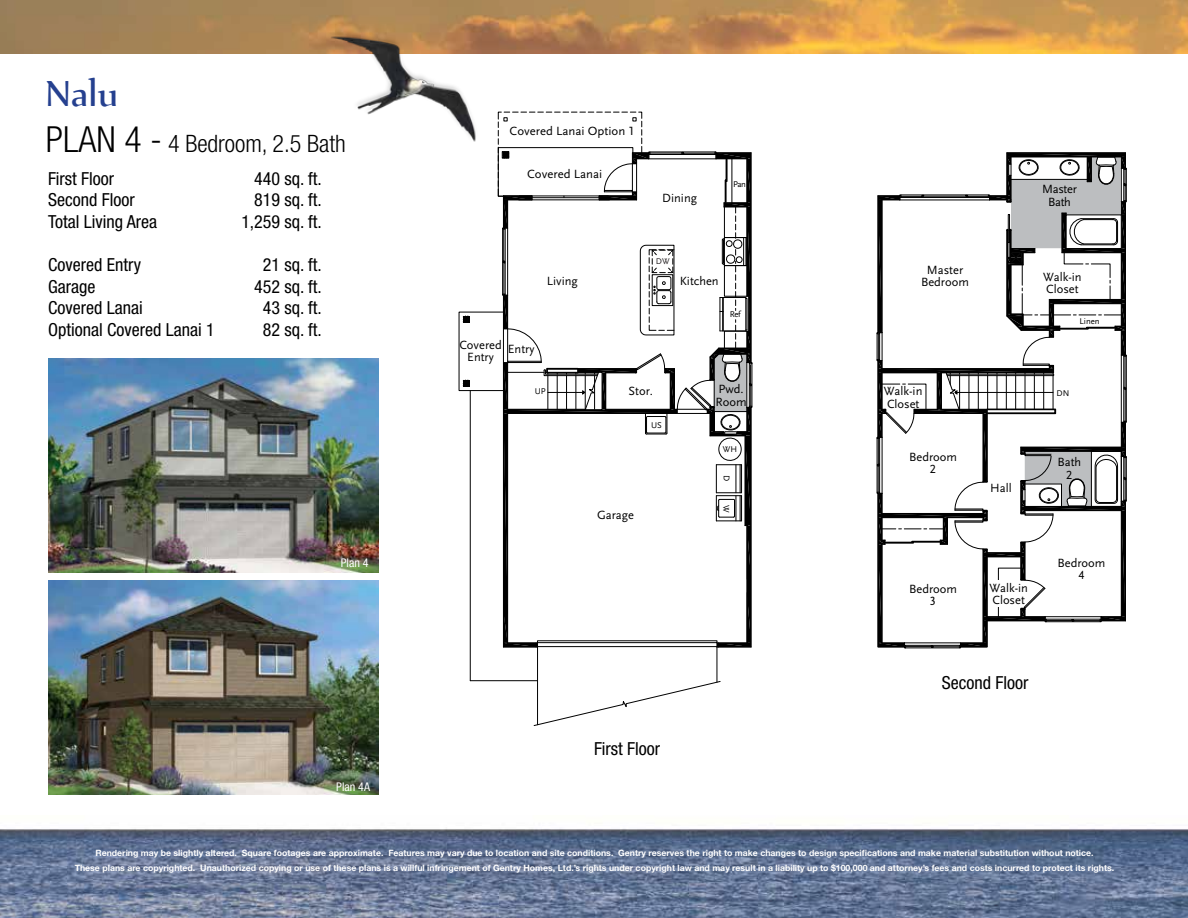
<style>
.page{position:relative;width:1188px;height:918px;background:#fff}
.page>*{position:absolute;margin:0;border:0;box-sizing:border-box;transform-origin:0 0}
.t1{font:43.2px "Nyala";color:#25408f}
.t2{font:300 condensed 24px "Helvetica Neue";color:#000}
.t3{font:condensed 18px "Helvetica Neue";color:#000}
.t4{font:15px "Myriad Pro";color:#000}
.t5{font:12.45px/12.5px "Scala Sans LF Hwn";color:#000;text-align:center}
.t6{font:12.45px/12.5px "Scala Sans LF Hwn";letter-spacing:-.025em;color:#000;text-align:center}
.t7{font:condensed 12px "Helvetica Neue";color:#fff}
.t8{font:700 8.7px/15px "Helvetica Neue";color:#fff;text-align:center}
.t9{font:8.7px "Scala Sans LF Hwn";color:#000}
.t10{font:8.7px "Scala Sans LF Hwn";color:#231f20}
.s1{font-size:36px}
</style>
<div class="page">
<img style="left:49px;top:581px;width:329px;height:214px">
<img style="left:49px;top:359px;width:329px;height:213px">
<svg style="left:533px;top:680px;width:188px;height:46px"></svg>
<hr style="left:503px;top:647px;width:35px;height:1px;background:#000">
<hr style="left:717px;top:647px;width:1px;height:35px;background:#000">
<hr style="left:717px;top:647px;width:34px;height:1px;background:#000">
<hr style="left:537px;top:647px;width:1px;height:78px;background:#000">
<hr style="left:470px;top:391px;width:1px;height:290px;background:#000">
<div style="left:463px;top:380px;width:7px;height:7px;background:#000"></div>
<div style="left:463px;top:316px;width:7px;height:7px;background:#000"></div>
<hr style="left:1007px;top:152px;width:118px;height:1px;background:#000">
<hr style="left:470px;top:680px;width:68px;height:1px;background:#000">
<svg style="left:876px;top:153px;width:251px;height:496px"></svg>
<svg style="left:497px;top:111px;width:256px;height:536px"></svg>
<hr style="left:710px;top:412px;width:4px;height:18px;background:#000">
<img style="left:0;top:0;width:1188px;height:53px">
<img style="left:0;top:829px;width:1188px;height:89px">
<img style="left:320px;top:30px;width:162px;height:112px">
<h1 class="t1" style="left:45px;top:67px;width:74px">Nalu</h1>
<h2 class="t2" style="left:46px;top:130px;width:302px"><span class="s1">PLAN 4 -</span> 4 Bedroom, 2.5 Bath</h2>
<h3 class="t5" style="left:510px;top:125px;width:127px">Covered Lanai Option 1</h3>
<h3 class="t5" style="left:527px;top:168px;width:77px">Covered Lanai</h3>
<h3 class="t3" style="left:48px;top:168px;width:67px">First Floor</h3>
<h3 class="t3" style="left:254px;top:168px;width:69px">440 sq. ft.</h3>
<h3 class="t3" style="left:48px;top:189px;width:88px">Second Floor</h3>
<h3 class="t3" style="left:254px;top:189px;width:69px">819 sq. ft.</h3>
<h3 class="t3" style="left:48px;top:211px;width:110px">Total Living Area</h3>
<h3 class="t3" style="left:241px;top:211px;width:82px">1,259 sq. ft.</h3>
<h3 class="t3" style="left:48px;top:254px;width:94px">Covered Entry</h3>
<h3 class="t3" style="left:263px;top:254px;width:60px">21 sq. ft.</h3>
<h3 class="t3" style="left:48px;top:276px;width:49px">Garage</h3>
<h3 class="t3" style="left:254px;top:276px;width:69px">452 sq. ft.</h3>
<h3 class="t3" style="left:48px;top:297px;width:96px">Covered Lanai</h3>
<h3 class="t3" style="left:263px;top:297px;width:60px">43 sq. ft.</h3>
<h3 class="t3" style="left:48px;top:319px;width:168px">Optional Covered Lanai 1</h3>
<h3 class="t3" style="left:263px;top:319px;width:60px">82 sq. ft.</h3>
<h3 class="t5" style="left:547px;top:275px;width:32px">Living</h3>
<h3 class="t5" style="left:459px;top:339px;width:44px">Covered<br>Entry</h3>
<h3 class="t5" style="left:508px;top:343px;width:28px">Entry</h3>
<h3 class="t5" style="left:662px;top:192px;width:36px">Dining</h3>
<p class="t9" style="left:733px;top:180px;width:14px">Pan</p>
<p class="t10" style="left:656px;top:257px;width:15px">DW</p>
<h3 class="t5" style="left:680px;top:275px;width:40px">Kitchen</h3>
<p class="t9" style="left:730px;top:310px;width:12px">Ref</p>
<h3 class="t7" style="left:341px;top:556px;width:29px">Plan 4</h3>
<h3 class="t7" style="left:336px;top:780px;width:35px">Plan 4A</h3>
<p class="t9" style="left:535px;top:387px;width:12px">UP</p>
<h3 class="t5" style="left:629px;top:385px;width:26px">Stor.</h3>
<p class="t9" style="left:651px;top:420px;width:12px">US</p>
<h3 class="t5" style="left:597px;top:509px;width:39px">Garage</h3>
<h3 class="t5" style="left:716px;top:383px;width:33px;text-align:left">Pwd.<br>Room</h3>
<p class="t9" style="left:723px;top:444px;width:16px">WH</p>
<p class="t9" style="left:732px;top:475px;width:8px;rotate:90deg">D</p>
<p class="t9" style="left:731px;top:505px;width:9px;rotate:90deg">W</p>
<h3 class="t3" style="left:594px;top:738px;width:67px">First Floor</h3>
<h3 class="t4" style="left:598px;top:740px;width:63px">First Floor</h3>
<h3 class="t6" style="left:1042px;top:183px;width:36px">Master<br>Bath</h3>
<h3 class="t5" style="left:921px;top:264px;width:49px">Master<br>Bedroom</h3>
<h3 class="t5" style="left:1043px;top:271px;width:40px;text-align:left">Walk-in<br>Closet</h3>
<h3 class="t5" style="left:884px;top:385px;width:40px;text-align:left">Walk-in<br>Closet</h3>
<h3 class="t5" style="left:909px;top:451px;width:49px">Bedroom<br>2</h3>
<h3 class="t5" style="left:990px;top:482px;width:23px">Hall</h3>
<h3 class="t5" style="left:909px;top:583px;width:49px">Bedroom<br>3</h3>
<h3 class="t5" style="left:989px;top:582px;width:40px;text-align:left">Walk-in<br>Closet</h3>
<h3 class="t3" style="left:942px;top:672px;width:88px">Second Floor</h3>
<p class="t9" style="left:1080px;top:316px;width:22px">Linen</p>
<p class="t9" style="left:1057px;top:389px;width:14px">DN</p>
<h3 class="t5" style="left:1057px;top:456px;width:25px">Bath<br>2</h3>
<h3 class="t5" style="left:1058px;top:557px;width:49px">Bedroom<br>4</h3>
<p class="t8" style="left:75px;top:845px;width:1041px">Rendering may be slightly altered. Square footages are approximate. Features may vary due to location and site conditions. Gentry reserves the right to make changes to design specifications and make material substitution without notice.<br>These plans are copyrighted. Unauthorized copying or use of these plans is a willful infringement of Gentry Homes, Ltd.’s rights under copyright law and may result in a liability up to $100,000 and attorney’s fees and costs incurred to protect its rights.</p>
</div>
